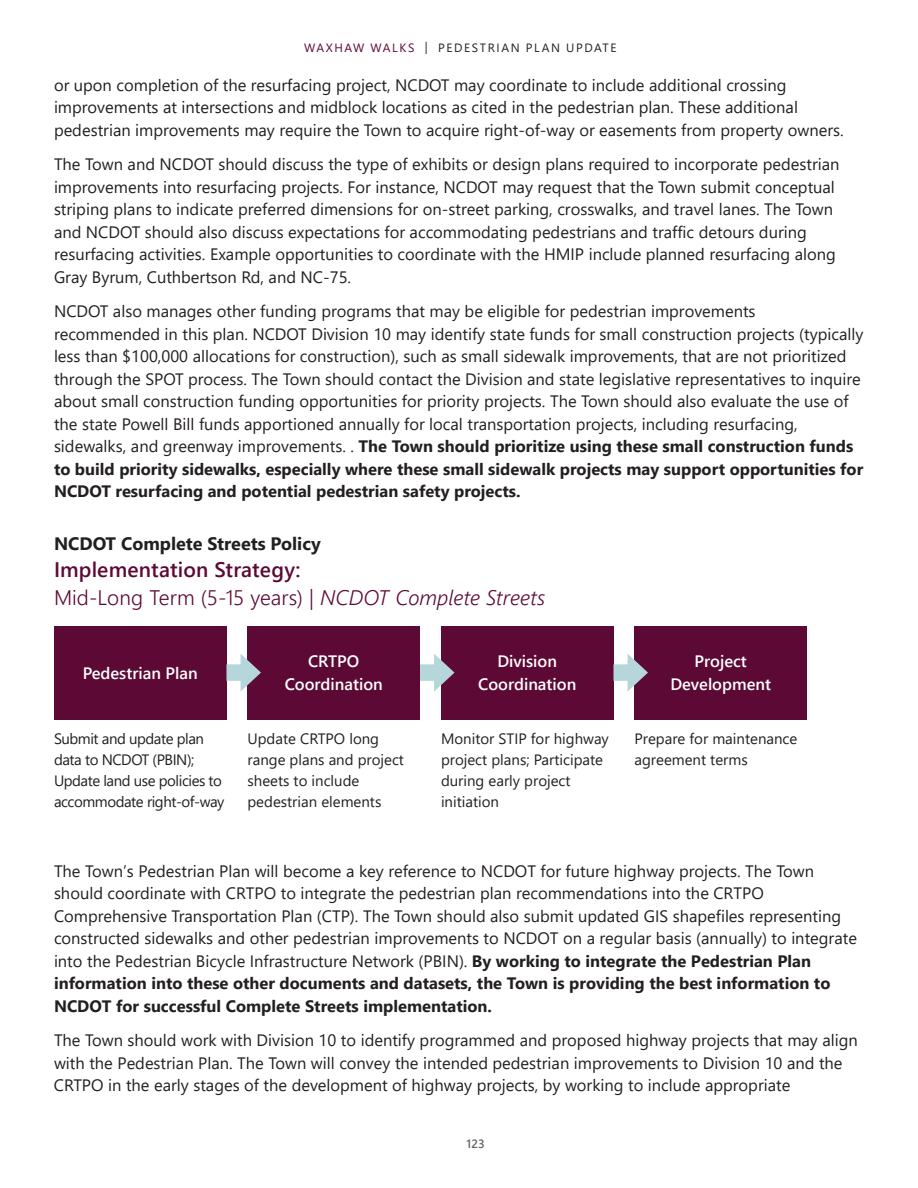
<style>
.page{position:relative;width:918px;height:1188px;background:#fff}
.page>*{position:absolute;margin:0;border:0;box-sizing:border-box;transform-origin:0 0}
.Intro_Text{font:300 21px/28.5px "Segoe UI";color:#5c0935}
.t1{font:700 18px "Segoe UI";color:#231f20}
.Body_Text{font:16.5px/22.5px "Segoe UI";color:#231f20}
.Body_Text-2{font:600 16.5px/22.5px "Segoe UI";color:#fff;text-align:center}
.Body_Text-3{font:15px/21px "Segoe UI";color:#231f20}
.Body_Text-4{font:15px/21px "Segoe UI";letter-spacing:-.03em;color:#231f20}
.t2{font:12px "Segoe UI";letter-spacing:.135em;color:#231f20}
.t3{font:600 12px "Segoe UI";color:#656568}
.s1{color:#5c0935}
.s2{font-weight:700}
.s3{font-weight:600}
.s4{font-style:italic}
</style>
<div class="page">
<div style="left:54px;top:626px;width:172px;height:93px;background:#5c0935"></div>
<div style="left:248px;top:626px;width:172px;height:93px;background:#5c0935"></div>
<div style="left:441px;top:626px;width:173px;height:93px;background:#5c0935"></div>
<div style="left:634px;top:626px;width:173px;height:93px;background:#5c0935"></div>
<div style="left:226px;top:664px;width:23px;height:17px;background:#b5d7db"></div>
<svg style="left:241px;top:654px;width:20px;height:38px"></svg>
<div style="left:420px;top:664px;width:22px;height:17px;background:#b5d7db"></div>
<svg style="left:434px;top:654px;width:20px;height:38px"></svg>
<div style="left:614px;top:664px;width:22px;height:17px;background:#b5d7db"></div>
<svg style="left:628px;top:654px;width:20px;height:37px"></svg>
<p class="t2" style="left:304px;top:37px;width:314px"><span class="s1">WAXHAW WALKS</span> | PEDESTRIAN PLAN UPDATE</p>
<p class="Body_Text" style="left:54px;top:72px;width:791px">or upon completion of the resurfacing project, NCDOT may coordinate to include additional crossing improvements at intersections and midblock locations as cited in the pedestrian plan. These additional pedestrian improvements may require the Town to acquire right-of-way or easements from property owners.</p>
<p class="Body_Text" style="left:54px;top:152px;width:787px">The Town and NCDOT should discuss the type of exhibits or design plans required to incorporate pedestrian improvements into resurfacing projects. For instance, NCDOT may request that the Town submit conceptual striping plans to indicate preferred dimensions for on-street parking, crosswalks, and travel lanes. The Town and NCDOT should also discuss expectations for accommodating pedestrians and traffic detours during resurfacing activities. Example opportunities to coordinate with the HMIP include planned resurfacing along Gray Byrum, Cuthbertson Rd, and NC-75.</p>
<p class="Body_Text" style="left:54px;top:299px;width:811px">NCDOT also manages other funding programs that may be eligible for pedestrian improvements recommended in this plan. NCDOT Division 10 may identify state funds for small construction projects (typically less than $100,000 allocations for construction), such as small sidewalk improvements, that are not prioritized through the SPOT process. The Town should contact the Division and state legislative representatives to inquire about small construction funding opportunities for priority projects. The Town should also evaluate the use of the state Powell Bill funds apportioned annually for local transportation projects, including resurfacing, sidewalks, and greenway improvements. . <span class="s2">The Town should prioritize using these small construction funds to build priority sidewalks, especially where these small sidewalk projects may support opportunities for NCDOT resurfacing and potential pedestrian safety projects.</span></p>
<h3 class="t1" style="left:54px;top:526px;width:268px">NCDOT Complete Streets Policy</h3>
<p class="Intro_Text" style="left:54px;top:553px;width:493px"><span class="s3">Implementation Strategy:<br></span>Mid-Long Term (5-15 years) | <span class="s4">NCDOT Complete Streets</span></p>
<p class="Body_Text-2" style="left:83px;top:660px;width:116px">Pedestrian Plan</p>
<p class="Body_Text-2" style="left:285px;top:649px;width:100px">CRTPO<br>Coordination</p>
<p class="Body_Text-2" style="left:478px;top:649px;width:100px">Division<br>Coordination</p>
<p class="Body_Text-2" style="left:670px;top:649px;width:102px">Project<br>Development</p>
<p class="Body_Text-4" style="left:54px;top:726px;width:172px">Submit and update plan data to NCDOT (PBIN);<br>Update land use policies to accommodate right-of-way</p>
<p class="Body_Text-3" style="left:248px;top:726px;width:158px">Update CRTPO long range plans and project sheets to include pedestrian elements</p>
<p class="Body_Text-3" style="left:441px;top:726px;width:169px">Monitor STIP for highway project plans; Participate during early project initiation</p>
<p class="Body_Text-3" style="left:634px;top:726px;width:164px">Prepare for maintenance agreement terms</p>
<p class="Body_Text" style="left:54px;top:858px;width:804px">The Town’s Pedestrian Plan will become a key reference to NCDOT for future highway projects. The Town should coordinate with CRTPO to integrate the pedestrian plan recommendations into the CRTPO Comprehensive Transportation Plan (CTP). The Town should also submit updated GIS shapefiles representing constructed sidewalks and other pedestrian improvements to NCDOT on a regular basis (annually) to integrate into the Pedestrian Bicycle Infrastructure Network (PBIN). <span class="s2">By working to integrate the Pedestrian Plan information into these other documents and datasets, the Town is providing the best information to NCDOT for successful Complete Streets implementation.</span></p>
<p class="Body_Text" style="left:54px;top:1028px;width:805px">The Town should work with Division 10 to identify programmed and proposed highway projects that may align with the Pedestrian Plan. The Town will convey the intended pedestrian improvements to Division 10 and the<br>CRTPO in the early stages of the development of highway projects, by working to include appropriate</p>
<p class="t3" style="left:467px;top:1132px;width:20px">123</p>
</div>
